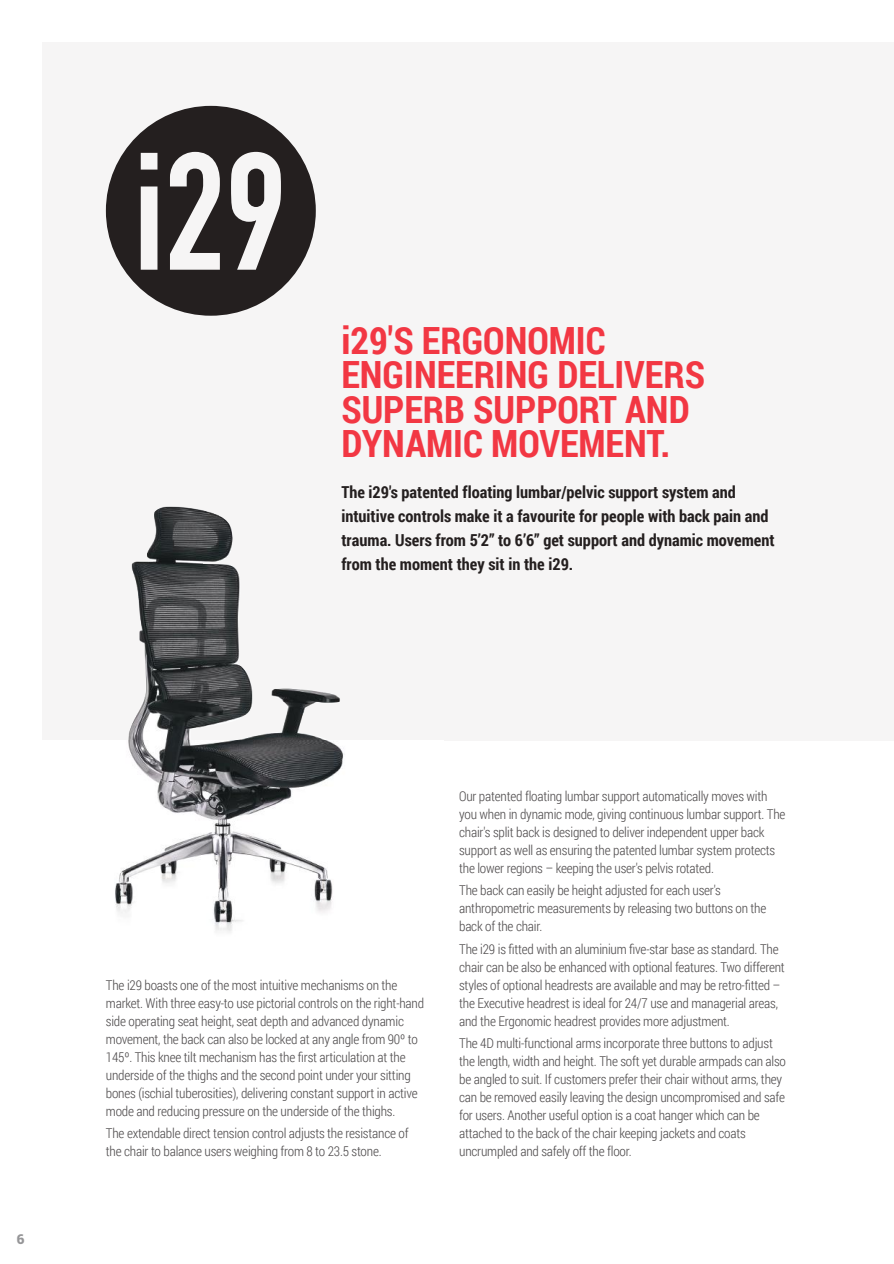
<style>
.page{position:relative;width:894px;height:1264px;background:#fff}
.page>*{position:absolute;margin:0;border:0;box-sizing:border-box;transform-origin:0 0}
.t1{font:700 37.5px/34.5px "Roboto Condensed";color:#f23743}
.t2{font:700 16.5px/24px "Roboto Condensed";color:#241f1f}
.t3{font:300 13.5px/18px "Roboto Condensed";letter-spacing:-.015em;color:#4e4b4c}
.t4{font:900 13.5px "Roboto";color:#969698}
</style>
<div class="page">
<div style="left:42px;top:42px;width:851px;height:698px;background:#f6f5f5"></div>
<svg style="left:106px;top:106px;width:210px;height:210px"></svg>
<img style="left:128px;top:506px;width:212px;height:234px">
<img style="left:115px;top:740px;width:230px;height:192px">
<h1 class="t1" style="left:341px;top:322px;width:365px">i29'S ERGONOMIC<br>ENGINEERING DELIVERS<br>SUPERB SUPPORT AND<br>DYNAMIC MOVEMENT.</h1>
<p class="t2" style="left:341px;top:479px;width:434px">The i29's patented floating lumbar/pelvic support system and intuitive controls make it a favourite for people with back pain and trauma. Users from 5’2” to 6’6” get support and dynamic movement from the moment they sit in the i29.</p>
<p class="t4" style="left:17px;top:1231px;width:9px">6</p>
<p class="t3" style="left:106px;top:975px;width:319px">The i29 boasts one of the most intuitive mechanisms on the market. With three easy-to use pictorial controls on the right-hand side operating seat height, seat depth and advanced dynamic movement, the back can also be locked at any angle from 90º to 145º. This knee tilt mechanism has the first articulation at the underside of the thighs and the second point under your sitting bones (ischial tuberosities), delivering constant support in active mode and reducing pressure on the underside of the thighs.</p>
<p class="t3" style="left:106px;top:1123px;width:304px">The extendable direct tension control adjusts the resistance of the chair to balance users weighing from 8 to 23.5 stone.</p>
<p class="t3" style="left:459px;top:786px;width:328px">Our patented floating lumbar support automatically moves with you when in dynamic mode, giving continuous lumbar support. The chair's split back is designed to deliver independent upper back support as well as ensuring the patented lumbar system protects the lower regions – keeping the user's pelvis rotated.</p>
<p class="t3" style="left:459px;top:881px;width:309px">The back can easily be height adjusted for each user's anthropometric measurements by releasing two buttons on the back of the chair.</p>
<p class="t3" style="left:459px;top:939px;width:327px">The i29 is fitted with an aluminium five-star base as standard. The chair can be also be enhanced with optional features. Two different styles of optional headrests are available and may be retro-fitted – the Executive headrest is ideal for 24/7 use and managerial areas, and the Ergonomic headrest provides more adjustment.</p>
<p class="t3" style="left:459px;top:1033px;width:328px">The 4D multi-functional arms incorporate three buttons to adjust the length, width and height. The soft yet durable armpads can also be angled to suit. If customers prefer their chair without arms, they can be removed easily leaving the design uncompromised and safe for users. Another useful option is a coat hanger which can be attached to the back of the chair keeping jackets and coats uncrumpled and safely off the floor.</p>
</div>
